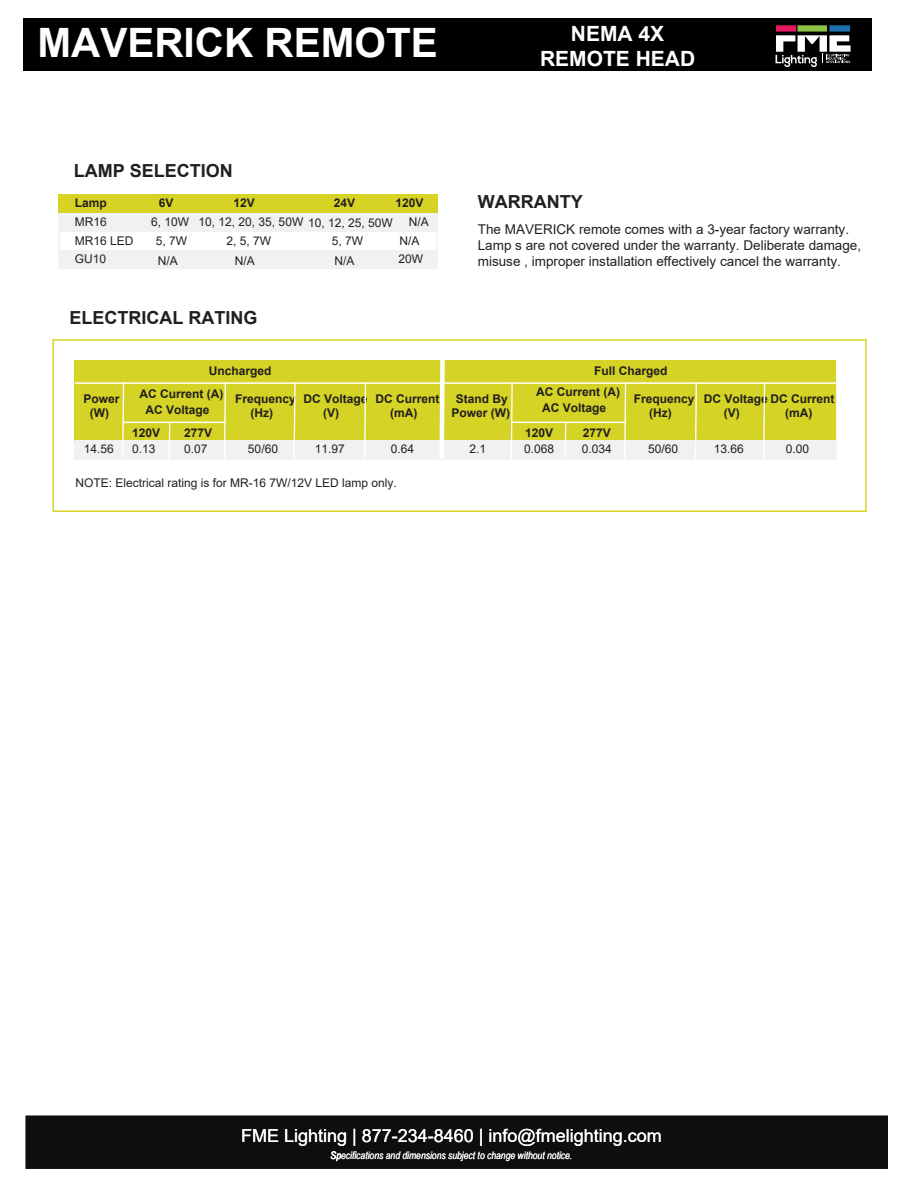
<style>
.page{position:relative;width:918px;height:1188px;background:#fff}
.page>*{position:absolute;margin:0;border:0;box-sizing:border-box;transform-origin:0 0}
.t1{font:700 40.5px "Arial";color:#fff}
.t2{font:700 21px/25.2px "Arial";color:#fff;text-align:center}
.t3{font:18px "Arial";color:#fff}
.t4{font:700 18px "Arial";color:#231f20}
.t5{font:13.5px/16px "Arial";color:#231f20}
.t6{font:700 12px/14.4px "Arial";color:#211e1e}
.t7{font:12px/19.2px "Arial";color:#231f20}
.t8{font:12px "Arial";color:#211e1e}
.t9{font:700 12px "Arial";color:#231f20}
.t10{font:italic 10.5px "Arial Narrow";color:#fff}
</style>
<div class="page">
<div style="left:75px;top:360px;width:761px;height:81px;background:#d5d325"></div>
<div style="left:75px;top:441px;width:761px;height:18px;background:#f0f1f1"></div>
<svg style="left:121px;top:384px;width:4px;height:76px"></svg>
<svg style="left:223px;top:384px;width:4px;height:76px"></svg>
<svg style="left:168px;top:421px;width:3px;height:39px"></svg>
<svg style="left:564px;top:421px;width:3px;height:39px"></svg>
<svg style="left:293px;top:384px;width:3px;height:76px"></svg>
<svg style="left:623px;top:384px;width:4px;height:76px"></svg>
<svg style="left:694px;top:384px;width:4px;height:76px"></svg>
<svg style="left:762px;top:384px;width:4px;height:76px"></svg>
<svg style="left:363px;top:384px;width:4px;height:76px"></svg>
<svg style="left:510px;top:384px;width:3px;height:76px"></svg>
<svg style="left:437px;top:360px;width:10px;height:100px"></svg>
<hr style="left:75px;top:382px;width:761px;height:2px;background:#fff">
<hr style="left:124px;top:422px;width:101px;height:1px;background:#fff">
<hr style="left:512px;top:422px;width:113px;height:1px;background:#fff">
<div style="left:53px;top:339px;width:814px;height:173px;border:2px solid #d6d324"></div>
<div style="left:58px;top:195px;width:380px;height:18px;background:#d6d324"></div>
<div style="left:59px;top:213px;width:379px;height:18px;background:#f0f1f1"></div>
<div style="left:59px;top:250px;width:379px;height:19px;background:#f0f1f1"></div>
<div style="left:26px;top:1116px;width:862px;height:53px;background:#0f0e0e"></div>
<div style="left:23px;top:18px;width:849px;height:53px;background:#000"></div>
<svg style="left:776px;top:25px;width:75px;height:42px"></svg>
<h1 class="t1" style="left:37px;top:14px;width:402px">MAVERICK REMOTE</h1>
<h2 class="t2" style="left:540px;top:21px;width:157px">NEMA 4X<br>REMOTE HEAD</h2>
<h3 class="t4" style="left:74px;top:158px;width:161px">LAMP SELECTION</h3>
<p class="t9" style="left:75px;top:195px;width:34px">Lamp</p>
<p class="t9" style="left:159px;top:195px;width:16px">6V</p>
<p class="t9" style="left:234px;top:195px;width:23px">12V</p>
<p class="t9" style="left:334px;top:195px;width:23px">24V</p>
<p class="t9" style="left:395px;top:195px;width:30px">120V</p>
<h3 class="t4" style="left:478px;top:189px;width:106px">WARRANTY</h3>
<p class="t5" style="left:478px;top:221px;width:385px">The MAVERICK remote comes with a 3-year factory warranty.<br>Lamp s are not covered under the warranty. Deliberate damage, misuse , improper installation effectively cancel the warranty.</p>
<p class="t7" style="left:75px;top:212px;width:60px">MR16<br>MR16 LED</p>
<p class="t7" style="left:75px;top:249px;width:33px">GU10</p>
<p class="t7" style="left:151px;top:212px;width:40px">6, 10W</p>
<p class="t7" style="left:199px;top:212px;width:196px">10, 12, 20, 35, 50W 10, 12, 25, 50W</p>
<p class="t7" style="left:399px;top:213px;width:31px;line-height:18.6px;text-indent:9px">N/A<br>N/A</p>
<p class="t7" style="left:227px;top:231px;width:46px">2, 5, 7W</p>
<p class="t7" style="left:156px;top:231px;width:33px">5, 7W</p>
<p class="t7" style="left:332px;top:231px;width:33px">5, 7W</p>
<p class="t7" style="left:158px;top:251px;width:22px">N/A</p>
<p class="t7" style="left:235px;top:251px;width:22px">N/A</p>
<p class="t7" style="left:334px;top:251px;width:22px">N/A</p>
<p class="t7" style="left:398px;top:249px;width:26px">20W</p>
<h3 class="t4" style="left:70px;top:305px;width:189px">ELECTRICAL RATING</h3>
<p class="t6" style="left:209px;top:364px;width:64px">Uncharged</p>
<p class="t6" style="left:594px;top:364px;width:75px">Full Charged</p>
<p class="t6" style="left:451px;top:391px;width:60px;text-align:center">Stand By<br>Power (W)</p>
<p class="t6" style="left:542px;top:384px;width:79px;line-height:15.8px;text-indent:-6px">AC Current (A)<br>AC Voltage</p>
<p class="t6" style="left:140px;top:387px;width:85px">AC Current (A)</p>
<p class="t6" style="left:132px;top:425px;width:30px">120V</p>
<p class="t6" style="left:184px;top:425px;width:30px">277V</p>
<p class="t6" style="left:525px;top:425px;width:30px">120V</p>
<p class="t6" style="left:583px;top:425px;width:30px">277V</p>
<p class="t6" style="left:84px;top:391px;width:38px;text-align:center">Power (W)</p>
<p class="t6" style="left:250px;top:391px;width:47px;text-indent:-15px">Frequency (Hz)</p>
<p class="t6" style="left:323px;top:391px;width:46px;text-indent:-20px">DC Voltage (V)</p>
<p class="t6" style="left:390px;top:391px;width:51px;text-indent:-14px">DC Current (mA)</p>
<p class="t6" style="left:649px;top:391px;width:47px;text-indent:-15px">Frequency (Hz)</p>
<p class="t6" style="left:724px;top:391px;width:112px;text-indent:-20px">DC Voltage DC Current (V)</p>
<p class="t6" style="left:146px;top:403px;width:66px">AC Voltage</p>
<p class="t6" style="left:785px;top:406px;width:29px">(mA)</p>
<p class="t8" style="left:84px;top:441px;width:32px">14.56</p>
<p class="t8" style="left:132px;top:441px;width:25px">0.13</p>
<p class="t8" style="left:184px;top:441px;width:25px">0.07</p>
<p class="t8" style="left:248px;top:441px;width:32px">50/60</p>
<p class="t8" style="left:315px;top:441px;width:32px">11.97</p>
<p class="t8" style="left:391px;top:441px;width:25px">0.64</p>
<p class="t8" style="left:470px;top:441px;width:18px">2.1</p>
<p class="t8" style="left:524px;top:441px;width:32px">0.068</p>
<p class="t8" style="left:582px;top:441px;width:32px">0.034</p>
<p class="t8" style="left:648px;top:441px;width:32px">50/60</p>
<p class="t8" style="left:714px;top:441px;width:32px">13.66</p>
<p class="t8" style="left:786px;top:441px;width:25px">0.00</p>
<p class="t7" style="left:75px;top:473px;width:323px">NOTE: Electrical rating is for MR-16 7W/12V LED lamp only.</p>
<h3 class="t3" style="left:241px;top:1123px;width:422px">FME Lighting | 877-234-8460 | info@fmelighting.com</h3>
<p class="t10" style="left:331px;top:1148px;width:243px">Specifications and dimensions subject to change without notice.</p>
</div>
